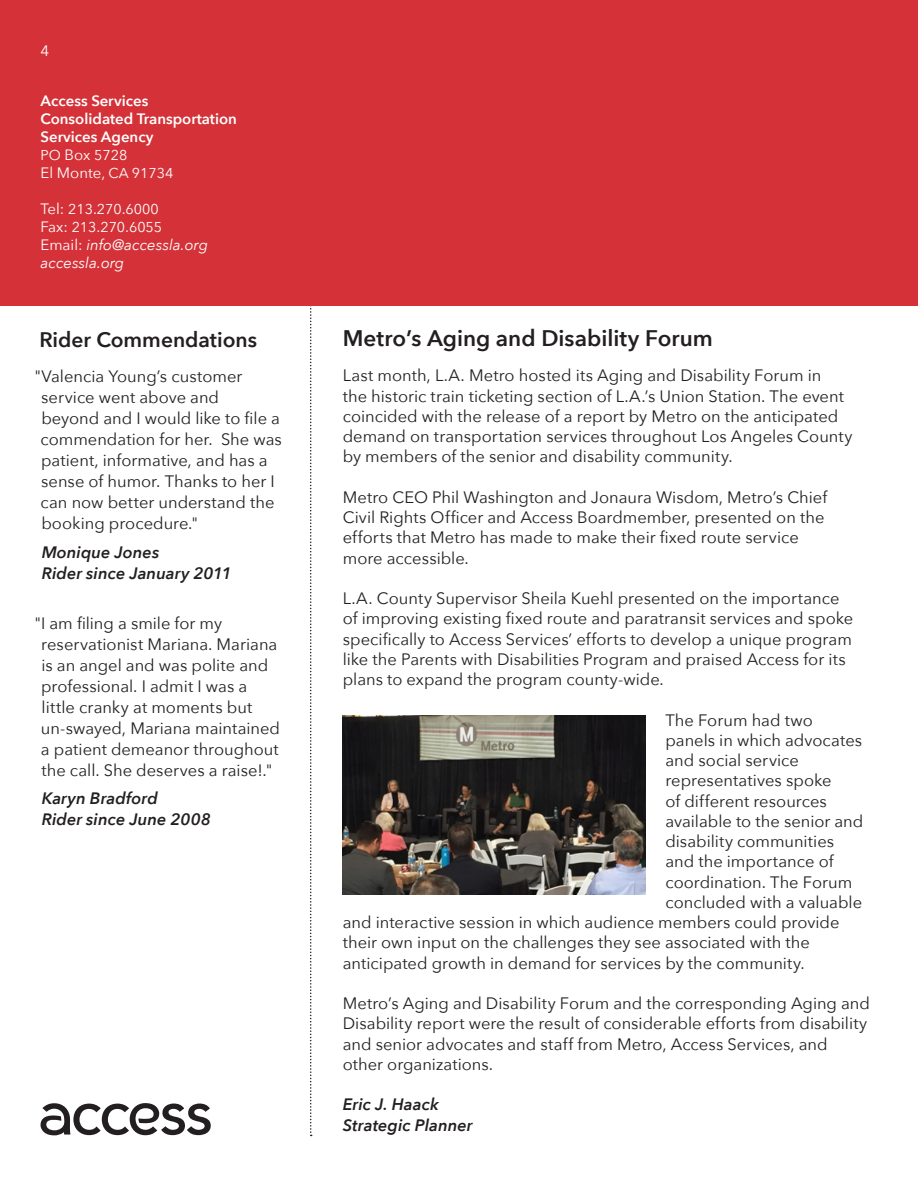
<style>
.page{position:relative;width:918px;height:1188px;background:#fff}
.page>*{position:absolute;margin:0;border:0;box-sizing:border-box;transform-origin:0 0}
.Headline{font:600 22.5px "Avenir Next";color:#231f20}
.t1{font:600 21px "Avenir Next";color:#231f20}
.Body_copy{font:16.5px/20.2px "Avenir Next";color:#231f20}
.Rider_s_comment{font:16.5px/21px "Avenir Next";color:#231f20}
.Recommendation_sig{font:italic 600 16.5px/21px "Avenir Next";letter-spacing:.005em;color:#231f20}
.Signature{font:italic 600 16.5px "Avenir Next";letter-spacing:.005em;color:#231f20}
.t2{font:600 15px/18px "Avenir Next";color:#fff}
.t3{font:italic 15px/18px "Avenir Next";color:#fff}
.t4{font:15px "Avenir Next";color:#fff}
.t5{font:14.25px "Avenir Next";color:#fff}
.s1{font-size:15px}
.s2{font-size:14.25px}
.s3{font-style:normal}
</style>
<div class="page">
<svg style="left:310px;top:306px;width:2px;height:830px"></svg>
<svg style="left:40px;top:1103px;width:171px;height:32px"></svg>
<div style="left:0;top:0;width:918px;height:306px;background:#d43238"></div>
<img style="left:343px;top:716px;width:302px;height:178px">
<p class="t4" style="left:40px;top:38px;width:10px">4</p>
<p class="t2" style="left:40px;top:91px;width:198px">Access Services<br>Consolidated Transportation<br>Services Agency</p>
<p class="t5" style="left:40px;top:143px;width:88px">PO <span class="s1">Box</span> 5728</p>
<p class="t4" style="left:40px;top:160px;width:134px">El Monte, <span class="s2">CA 91734</span></p>
<p class="t5" style="left:40px;top:197px;width:120px"><span class="s1">Tel:</span> 213<span class="s1">.</span>270<span class="s1">.</span>6000</p>
<p class="t5" style="left:40px;top:215px;width:123px"><span class="s1">Fax:</span> 213<span class="s1">.</span>270<span class="s1">.</span>6055</p>
<p class="t3" style="left:40px;top:235px;width:169px"><span class="s3">Email:</span> info@accessla.org accessla.org</p>
<p class="t1" style="left:39px;top:321px;width:219px">Rider Commendations</p>
<p class="Rider_s_comment" style="left:41px;top:365px;width:243px;text-indent:-6px">"Valencia Young’s customer service went above and<br>beyond and I would like to file a commendation for her. She was patient, informative, and has a sense of humor. Thanks to her I can now better understand the booking procedure."</p>
<p class="Recommendation_sig" style="left:42px;top:541px;width:192px">Monique Jones<br>Rider since January 2011</p>
<p class="Rider_s_comment" style="left:41px;top:612px;width:241px;text-indent:-6px">"I am filing a smile for my reservationist Mariana. Mariana is an angel and was polite and professional. I admit I was a little cranky at moments but un-swayed, Mariana maintained a patient demeanor throughout the call. She deserves a raise!."</p>
<p class="Recommendation_sig" style="left:42px;top:787px;width:171px">Karyn Bradford<br>Rider since June 2008</p>
<p class="Headline" style="left:343px;top:319px;width:372px">Metro’s Aging and Disability Forum</p>
<p class="Body_copy" style="left:343px;top:365px;width:511px">Last month, L.A. Metro hosted its Aging and Disability Forum in<br>the historic train ticketing section of L.A.’s Union Station. The event coincided with the release of a report by Metro on the anticipated demand on transportation services throughout Los Angeles County by members of the senior and disability community.</p>
<p class="Body_copy" style="left:343px;top:486px;width:486px">Metro CEO Phil Washington and Jonaura Wisdom, Metro’s Chief Civil Rights Officer and Access Boardmember, presented on the efforts that Metro has made to make their fixed route service more accessible.</p>
<p class="Body_copy" style="left:343px;top:588px;width:512px">L.A. County Supervisor Sheila Kuehl presented on the importance of improving existing fixed route and paratransit services and spoke specifically to Access Services’ efforts to develop a unique program like the Parents with Disabilities Program and praised Access for its plans to expand the program county-wide.</p>
<p class="Body_copy" style="left:665px;top:709px;width:149px">The Forum had two</p>
<p class="Body_copy" style="left:665px;top:729px;width:198px">panels in which advocates</p>
<p class="Body_copy" style="left:665px;top:750px;width:135px">and social service</p>
<p class="Body_copy" style="left:665px;top:770px;width:168px">representatives spoke</p>
<p class="Body_copy" style="left:665px;top:790px;width:163px">of different resources</p>
<p class="Body_copy" style="left:665px;top:810px;width:199px">available to the senior and</p>
<p class="Body_copy" style="left:665px;top:831px;width:170px">disability communities</p>
<p class="Body_copy" style="left:665px;top:851px;width:170px">and the importance of</p>
<p class="Body_copy" style="left:665px;top:871px;width:188px">coordination. The Forum</p>
<p class="Body_copy" style="left:665px;top:891px;width:198px">concluded with a valuable</p>
<p class="Body_copy" style="left:343px;top:912px;width:498px">and interactive session in which audience members could provide</p>
<p class="Body_copy" style="left:343px;top:932px;width:469px">their own input on the challenges they see associated with the</p>
<p class="Body_copy" style="left:343px;top:952px;width:464px">anticipated growth in demand for services by the community.</p>
<p class="Body_copy" style="left:343px;top:993px;width:529px">Metro’s Aging and Disability Forum and the corresponding Aging and Disability report were the result of considerable efforts from disability and senior advocates and staff from Metro, Access Services, and other organizations.</p>
<p class="Signature" style="left:343px;top:1090px;width:97px">Eric J. Haack</p>
<p class="Signature" style="left:343px;top:1111px;width:131px">Strategic Planner</p>
</div>
